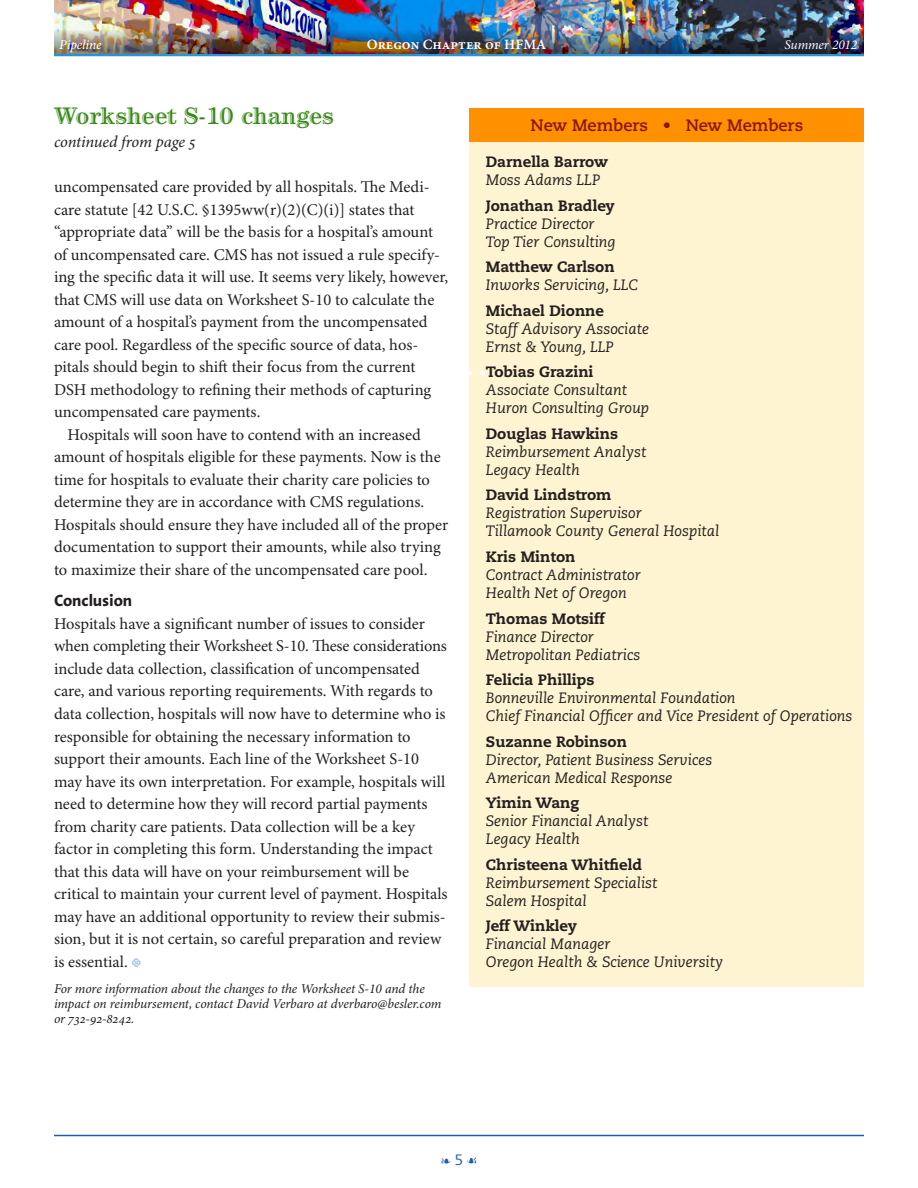
<style>
.page{position:relative;width:918px;height:1188px;background:#fff}
.page>*{position:absolute;margin:0;border:0;box-sizing:border-box;transform-origin:0 0}
.t1{font:700 24px "Century Std Handtooled";color:#388a18}
.t2{font:16.5px/22.5px "Minion Pro";color:#231f20}
.t3{font:700 16.5px "Caecilia LT Std";color:#8a1400}
.t4{font:italic 16.5px "Minion Pro";letter-spacing:-.01em;color:#231f20}
.t5{font:700 16.5px "Linotype Aroma";letter-spacing:-.01em;color:#231f20}
.t6{font:italic 15px/18px "Caecilia LT Std";color:#231f20}
.t7{font:800 15px "Caecilia LT Std";color:#231f20}
.t8{font:15px "Caecilia LT Std";color:#1e5fad}
.t9{font:14.25px "Minion Pro Semibold Capt";color:#fff}
.t10{font:italic 13.5px/15px "Minion Pro";letter-spacing:-.01em;color:#231f20}
.t11{font:italic 13.5px "Minion Pro";letter-spacing:-.015em;color:#fff}
.t12{font:italic 500 13.5px "Minion Pro";letter-spacing:-.01em;color:#fff}
.s1{font-size:12px;color:#9abfe6}
</style>
<div class="page">
<img style="left:54px;top:0;width:810px;height:29px">
<svg style="left:467px;top:1157px;width:9px;height:6px"></svg>
<hr style="left:54px;top:54px;width:810px;height:2px;background:#2b93d1">
<hr style="left:54px;top:1135px;width:810px;height:1px;background:#1e5fad">
<img style="left:54px;top:29px;width:810px;height:25px">
<div style="left:470px;top:113px;width:394px;height:874px;background:#fff4d2"></div>
<div style="left:470px;top:108px;width:394px;height:33px;background:#ff9100"></div>
<p class="t12" style="left:59px;top:35px;width:44px">Pipeline</p>
<p class="t9" style="left:367px;top:35px;width:181px">Oregon Chapter of HFMA</p>
<p class="t11" style="left:785px;top:36px;width:74px">Summer 2012</p>
<h1 class="t1" style="left:54px;top:102px;width:281px">Worksheet S-10 changes</h1>
<p class="t4" style="left:54px;top:132px;width:143px">continued from page 5</p>
<p class="t2" style="left:54px;top:177px;width:377px">uncompensated care provided by all hospitals. The Medi-</p>
<p class="t2" style="left:54px;top:199px;width:362px">care statute [42 U.S.C. §1395ww(r)(2)(C)(i)] states that</p>
<p class="t2" style="left:54px;top:222px;width:381px">“appropriate data” will be the basis for a hospital’s amount</p>
<p class="t2" style="left:54px;top:244px;width:388px">of uncompensated care. CMS has not issued a rule specify-</p>
<p class="t2" style="left:54px;top:267px;width:396px">ing the specific data it will use. It seems very likely, however,</p>
<p class="t2" style="left:54px;top:289px;width:382px">that CMS will use data on Worksheet S-10 to calculate the</p>
<p class="t2" style="left:54px;top:312px;width:375px">amount of a hospital’s payment from the uncompensated</p>
<p class="t2" style="left:54px;top:334px;width:366px">care pool. Regardless of the specific source of data, hos-</p>
<p class="t2" style="left:54px;top:357px;width:363px">pitals should begin to shift their focus from the current</p>
<p class="t2" style="left:54px;top:379px;width:379px">DSH methodology to refining their methods of capturing</p>
<p class="t2" style="left:54px;top:402px;width:208px">uncompensated care payments.</p>
<p class="t2" style="left:67px;top:424px;width:355px">Hospitals will soon have to contend with an increased</p>
<p class="t2" style="left:54px;top:447px;width:388px">amount of hospitals eligible for these payments. Now is the</p>
<p class="t2" style="left:54px;top:469px;width:378px">time for hospitals to evaluate their charity care policies to</p>
<p class="t2" style="left:54px;top:492px;width:372px">determine they are in accordance with CMS regulations.</p>
<p class="t2" style="left:54px;top:514px;width:396px">Hospitals should ensure they have included all of the proper</p>
<p class="t2" style="left:54px;top:537px;width:388px">documentation to support their amounts, while also trying</p>
<p class="t2" style="left:54px;top:559px;width:375px">to maximize their share of the uncompensated care pool.</p>
<p class="t5" style="left:54px;top:590px;width:80px">Conclusion</p>
<p class="t2" style="left:54px;top:613px;width:395px">Hospitals have a significant number of issues to consider when completing their Worksheet S-10. These considerations include data collection, classification of uncompensated care, and various reporting requirements. With regards to data collection, hospitals will now have to determine who is responsible for obtaining the necessary information to support their amounts. Each line of the Worksheet S-10 may have its own interpretation. For example, hospitals will need to determine how they will record partial payments from charity care patients. Data collection will be a key factor in completing this form. Understanding the impact that this data will have on your reimbursement will be critical to maintain your current level of payment. Hospitals may have an additional opportunity to review their submis&shy;sion, but it is not certain, so careful preparation and review is essential. <span class="s1">•</span></p>
<p class="t10" style="left:54px;top:982px;width:389px">For more information about the changes to the Worksheet S-10 and the impact on reimbursement, contact David Verbaro at dverbaro@besler.com or 732-92-8242.</p>
<p class="t3" style="left:531px;top:116px;width:274px">New Members • New Members</p>
<p class="t7" style="left:486px;top:153px;width:124px">Darnella Barrow</p>
<p class="t6" style="left:486px;top:171px;width:116px">Moss Adams LLP</p>
<p class="t7" style="left:486px;top:196px;width:130px">Jonathan Bradley</p>
<p class="t6" style="left:486px;top:215px;width:131px">Practice Director<br>Top Tier Consulting</p>
<p class="t7" style="left:486px;top:258px;width:130px">Matthew Carlson</p>
<p class="t6" style="left:486px;top:276px;width:154px">Inworks Servicing, LLC</p>
<p class="t7" style="left:486px;top:301px;width:120px">Michael Dionne</p>
<p class="t6" style="left:486px;top:320px;width:165px">Staff Advisory Associate<br>Ernst &amp; Young, LLP</p>
<p class="t7" style="left:486px;top:363px;width:109px">Tobias Grazini</p>
<p class="t6" style="left:486px;top:382px;width:165px">Associate Consultant<br>Huron Consulting Group</p>
<p class="t7" style="left:486px;top:424px;width:134px">Douglas Hawkins</p>
<p class="t6" style="left:486px;top:443px;width:162px">Reimbursement Analyst<br>Legacy Health</p>
<p class="t7" style="left:486px;top:486px;width:127px">David Lindstrom</p>
<p class="t6" style="left:486px;top:505px;width:235px">Registration Supervisor<br>Tillamook County General Hospital</p>
<p class="t7" style="left:486px;top:547px;width:91px">Kris Minton</p>
<p class="t6" style="left:486px;top:566px;width:156px">Contract Administrator<br>Health Net of Oregon</p>
<p class="t7" style="left:486px;top:609px;width:120px">Thomas Motsiff</p>
<p class="t6" style="left:486px;top:628px;width:156px">Finance Director<br>Metropolitan Pediatrics</p>
<p class="t7" style="left:486px;top:671px;width:110px">Felicia Phillips</p>
<p class="t6" style="left:486px;top:689px;width:368px">Bonneville Environmental Foundation<br>Chief Financial Officer and Vice President of Operations</p>
<p class="t7" style="left:486px;top:732px;width:143px">Suzanne Robinson</p>
<p class="t6" style="left:486px;top:751px;width:228px">Director, Patient Business Services<br>American Medical Response</p>
<p class="t7" style="left:486px;top:794px;width:95px">Yimin Wang</p>
<p class="t6" style="left:486px;top:812px;width:164px">Senior Financial Analyst<br>Legacy Health</p>
<p class="t7" style="left:486px;top:855px;width:158px">Christeena Whitfield</p>
<p class="t6" style="left:486px;top:874px;width:173px">Reimbursement Specialist<br>Salem Hospital</p>
<p class="t7" style="left:486px;top:917px;width:93px">Jeff Winkley</p>
<p class="t6" style="left:486px;top:936px;width:239px">Financial Manager<br>Oregon Health &amp; Science University</p>
<p class="t8" style="left:442px;top:1151px;width:23px">❧ 5</p>
</div>
